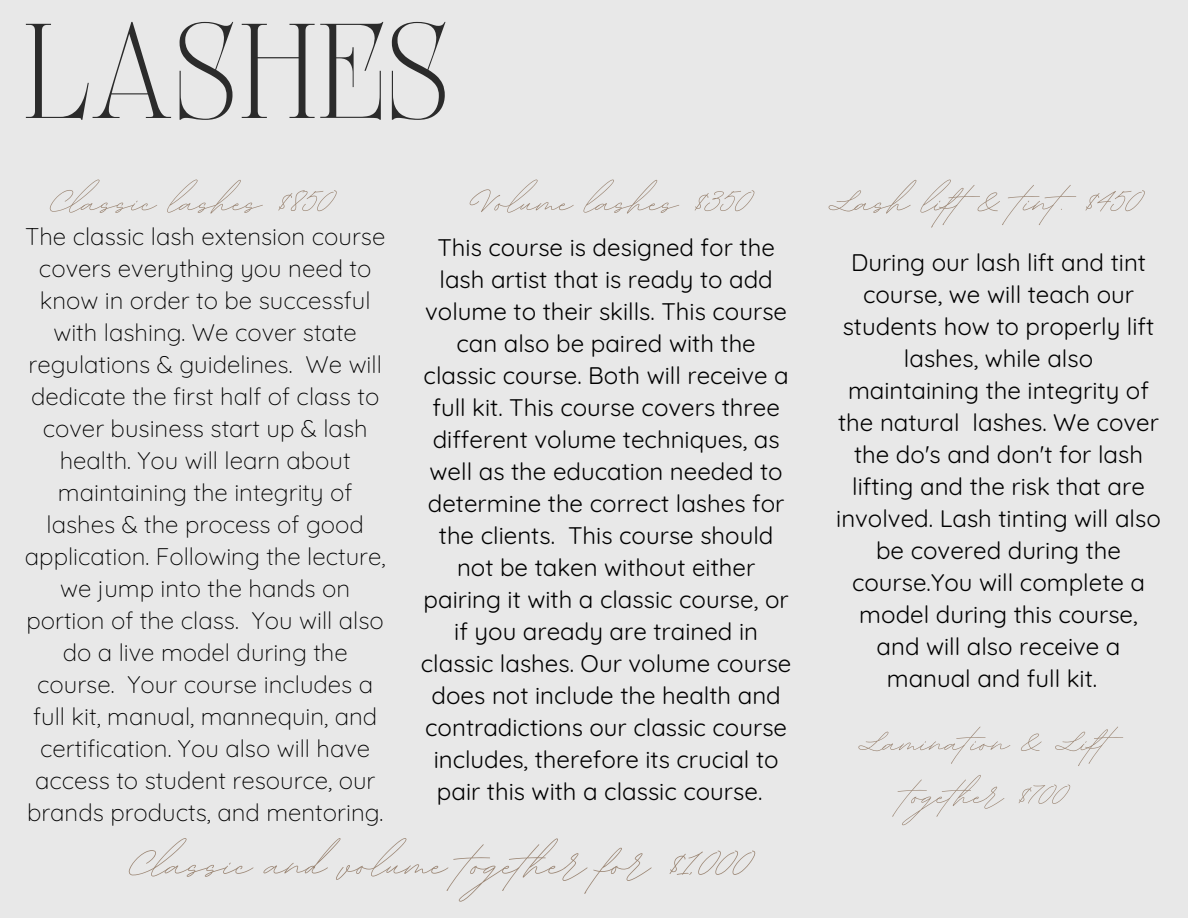
<style>
.page{position:relative;width:1188px;height:918px;background:#e8e8e8}
.page>*{position:absolute;margin:0;border:0;box-sizing:border-box;transform-origin:0 0}
.t1{font:94.2px "TAN Nightingale";color:#2b2b2b}
.t2{font:69px "BD Script";color:#9b8674}
.t3{font:59.4px "BD Script";color:#9b8674}
.t4{font:54.9px/52.8px "BD Script";color:#9b8674;text-align:center}
.t5{font:24px/32.1px "Quicksand";color:#000;text-align:center}
.t6{font:300 24px/32.1px "Quicksand";color:#000;text-align:center}
</style>
<div class="page">
<p class="t1" style="left:23px;top:22px;width:430px">LASHES</p>
<p class="t3" style="left:51px;top:163px;width:280px">Classic lashes $850</p>
<p class="t3" style="left:477px;top:163px;width:272px">Volume lashes $350</p>
<p class="t3" style="left:829px;top:163px;width:310px">Lash lift &amp; tint. $450</p>
<p class="t6" style="left:25px;top:220px;width:362px">The classic lash extension course covers everything you need to know in order to be successful with lashing. We cover state regulations &amp; guidelines. We will dedicate the first half of class to cover business start up &amp; lash health. You will learn about maintaining the integrity of lashes &amp; the process of good application. Following the lecture, we jump into the hands on portion of the class. You will also do a live model during the course. Your course includes a full kit, manual, mannequin, and certification. You also will have access to student resource, our brands products, and mentoring.</p>
<p class="t5" style="left:421px;top:231px;width:372px">This course is designed for the lash artist that is ready to add volume to their skills. This course can also be paired with the classic course. Both will receive a full kit. This course covers three different volume techniques, as well as the education needed to determine the correct lashes for the clients. This course should not be taken without either pairing it with a classic course, or if you aready are trained in classic lashes. Our volume course does not include the health and contradictions our classic course includes, therefore its crucial to pair this with a classic course.</p>
<p class="t5" style="left:836px;top:246px;width:326px">During our lash lift and tint course, we will teach our students how to properly lift lashes, while also maintaining the integrity of the natural lashes. We cover the do's and don't for lash lifting and the risk that are involved. Lash tinting will also be covered during the course.You will complete a model during this course, and will also receive a manual and full kit.</p>
<p class="t4" style="left:859px;top:713px;width:252px">Lamination &amp; Lift together $700</p>
<p class="t2" style="left:130px;top:819px;width:618px">Classic and volume together for $1,000</p>
</div>
